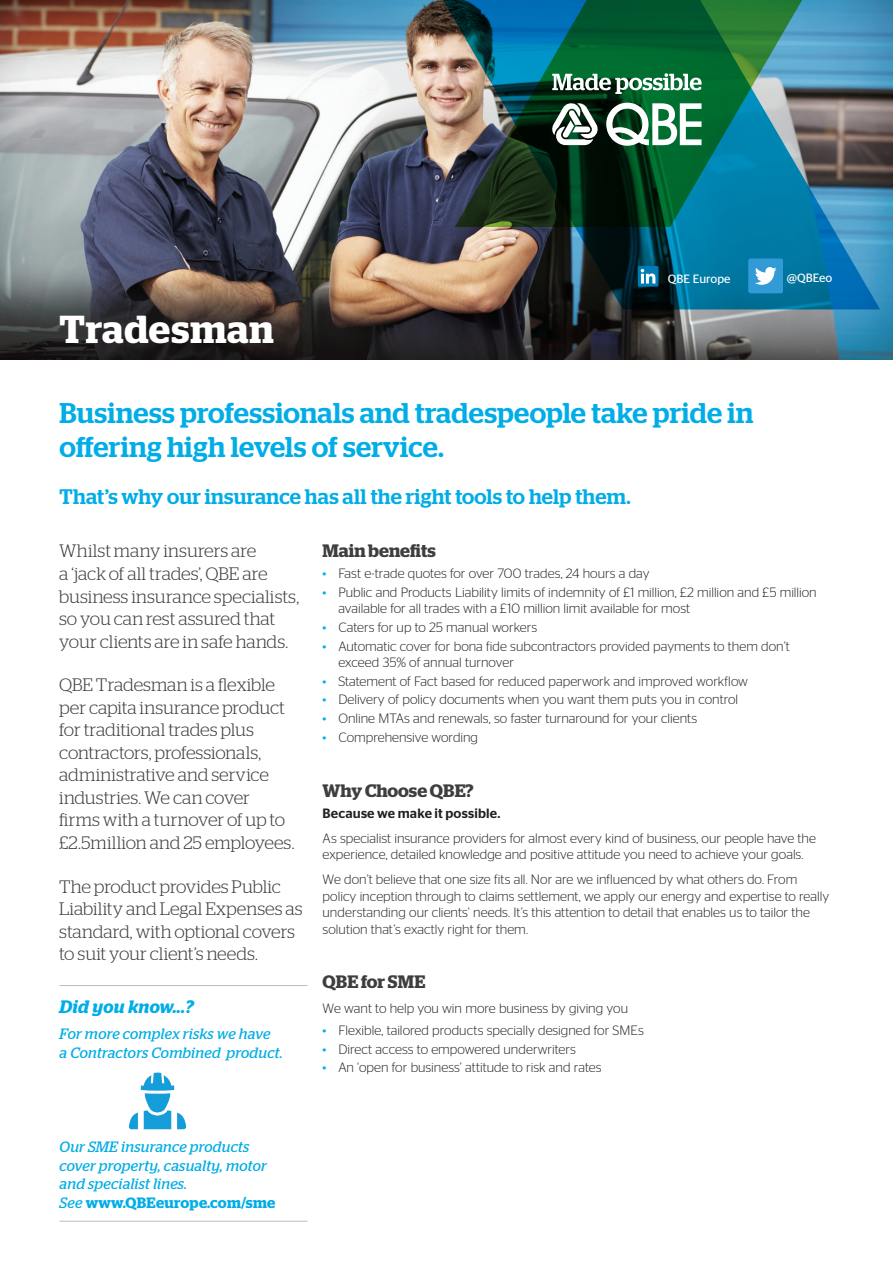
<style>
.page{position:relative;width:893px;height:1263px;background:#fff}
.page>*{position:absolute;margin:0;border:0;box-sizing:border-box;transform-origin:0 0}
.t1{font:600 39px "Stag";letter-spacing:.02em;color:#fff}
._01_Headline_Bold{font:500 28.5px/34.5px "Stag";letter-spacing:.01em;color:#00ade6}
._01_Headline_Bold-2{font:500 21px "Stag";letter-spacing:.01em;color:#00ade6}
.Pulled_Out_Text{font:300 18px/22.5px "Stag";letter-spacing:-.005em;color:#3e3e3f}
.Headings_within_text{font:600 18px "Stag";letter-spacing:.005em;color:#3e3e3f}
.t2{font:italic 600 18px "Stag";letter-spacing:.02em;color:#00ade6}
.Body_Text{font:600 18px "Stag";letter-spacing:.005em;color:#3e3e3f}
.t3{font:italic 15px/18.8px "Stag";letter-spacing:.02em;color:#00ade6}
.t4{font:600 15px "Stag";letter-spacing:.02em;color:#00ade6}
.Body_Text-2{font:300 13.5px/16.5px "Stag Sans";color:#231f20}
.Body_Text-3{font:500 13.5px "Stag Sans";letter-spacing:.01em;color:#231f20}
.t5{font:12px "Stag Sans";color:#fff}
.s1{color:#00aeef}
.s2{font-weight:400;font-style:italic}
</style>
<div class="page">
<img style="left:0;top:0;width:893px;height:359px">
<img style="left:396px;top:0;width:484px;height:309px">
<svg style="left:552px;top:73px;width:150px;height:21px"></svg>
<svg style="left:606px;top:103px;width:95px;height:43px"></svg>
<svg style="left:552px;top:102px;width:47px;height:43px"></svg>
<div style="left:638px;top:266px;width:20px;height:21px;background:#007bb6;border-radius:2px"></div>
<svg style="left:641px;top:269px;width:24px;height:15px"></svg>
<div style="left:748px;top:258px;width:35px;height:35px;background:#329ad5;border-radius:3px"></div>
<svg style="left:755px;top:267px;width:22px;height:18px"></svg>
<svg style="left:129px;top:1072px;width:57px;height:57px"></svg>
<hr style="left:60px;top:985px;width:247px;height:1px;background:#bcbdc0">
<hr style="left:60px;top:1221px;width:247px;height:1px;background:#bcbdc0">
<p class="t1" style="left:60px;top:306px;width:216px">Tradesman</p>
<p class="t5" style="left:668px;top:272px;width:64px">QBE Europe</p>
<p class="t5" style="left:787px;top:271px;width:47px">@QBEeo</p>
<p class="_01_Headline_Bold" style="left:60px;top:395px;width:695px">Business professionals and tradespeople take pride in offering high levels of service.</p>
<p class="_01_Headline_Bold-2" style="left:60px;top:484px;width:573px">That’s why our insurance has all the right tools to help them.</p>
<p class="Pulled_Out_Text" style="left:59px;top:540px;width:241px">Whilst many insurers are<br>a ‘jack of all trades’, QBE are business insurance specialists, so you can rest assured that your clients are in safe hands.</p>
<p class="Pulled_Out_Text" style="left:59px;top:673px;width:237px">QBE Tradesman is a flexible per capita insurance product for traditional trades plus contractors, professionals, administrative and service industries. We can cover firms with a turnover of up to £2.5million and 25 employees.</p>
<p class="Pulled_Out_Text" style="left:59px;top:875px;width:245px">The product provides Public<br>Liability and Legal Expenses as standard, with optional covers to suit your client’s needs.</p>
<p class="t2" style="left:60px;top:996px;width:136px">Did you know...?</p>
<p class="t3" style="left:60px;top:1024px;width:225px">For more complex risks we have<br>a Contractors Combined product.</p>
<p class="Headings_within_text" style="left:323px;top:541px;width:115px">Main benefits</p>
<p class="Body_Text-2" style="left:323px;top:565px;width:328px"><span class="s1">•</span> Fast e-trade quotes for over 700 trades, 24 hours a day</p>
<p class="Body_Text-2" style="left:338px;top:584px;width:480px;text-indent:-16px"><span class="s1">•</span> Public and Products Liability limits of indemnity of £1 million, £2 million and £5 million available for all trades with a £10 million limit available for most</p>
<p class="Body_Text-2" style="left:323px;top:619px;width:216px"><span class="s1">•</span> Caters for up to 25 manual workers</p>
<p class="Body_Text-2" style="left:338px;top:637px;width:453px;text-indent:-16px"><span class="s1">•</span> Automatic cover for bona fide subcontractors provided payments to them don’t exceed 35% of annual turnover</p>
<p class="Body_Text-2" style="left:323px;top:673px;width:427px"><span class="s1">•</span> Statement of Fact based for reduced paperwork and improved workflow</p>
<p class="Body_Text-2" style="left:323px;top:691px;width:417px"><span class="s1">•</span> Delivery of policy documents when you want them puts you in control</p>
<p class="Body_Text-2" style="left:323px;top:710px;width:376px"><span class="s1">•</span> Online MTAs and renewals, so faster turnaround for your clients</p>
<p class="Body_Text-2" style="left:323px;top:728px;width:157px"><span class="s1">•</span> Comprehensive wording</p>
<p class="Headings_within_text" style="left:323px;top:780px;width:153px">Why Choose QBE?</p>
<p class="Body_Text-3" style="left:323px;top:805px;width:179px">Because we make it possible.</p>
<p class="Body_Text-2" style="left:323px;top:829px;width:495px">As specialist insurance providers for almost every kind of business, our people have the experience, detailed knowledge and positive attitude you need to achieve your goals.</p>
<p class="Body_Text-2" style="left:323px;top:871px;width:508px">We don’t believe that one size fits all. Nor are we influenced by what others do. From policy inception through to claims settlement, we apply our energy and expertise to really understanding our clients’ needs. It’s this attention to detail that enables us to tailor the solution that’s exactly right for them.</p>
<p class="Body_Text" style="left:323px;top:971px;width:104px">QBE for SME</p>
<p class="Body_Text-2" style="left:323px;top:1000px;width:307px">We want to help you win more business by giving you</p>
<p class="Body_Text-2" style="left:323px;top:1022px;width:323px"><span class="s1">•</span> Flexible, tailored products specially designed for SMEs</p>
<p class="Body_Text-2" style="left:323px;top:1040px;width:255px"><span class="s1">•</span> Direct access to empowered underwriters</p>
<p class="Body_Text-2" style="left:323px;top:1059px;width:280px"><span class="s1">•</span> An ‘open for business’ attitude to risk and rates</p>
<p class="t3" style="left:60px;top:1137px;width:209px">Our SME insurance products cover property, casualty, motor and specialist lines.</p>
<p class="t4" style="left:60px;top:1194px;width:217px"><span class="s2">See</span> www.QBEeurope.com/sme</p>
</div>
